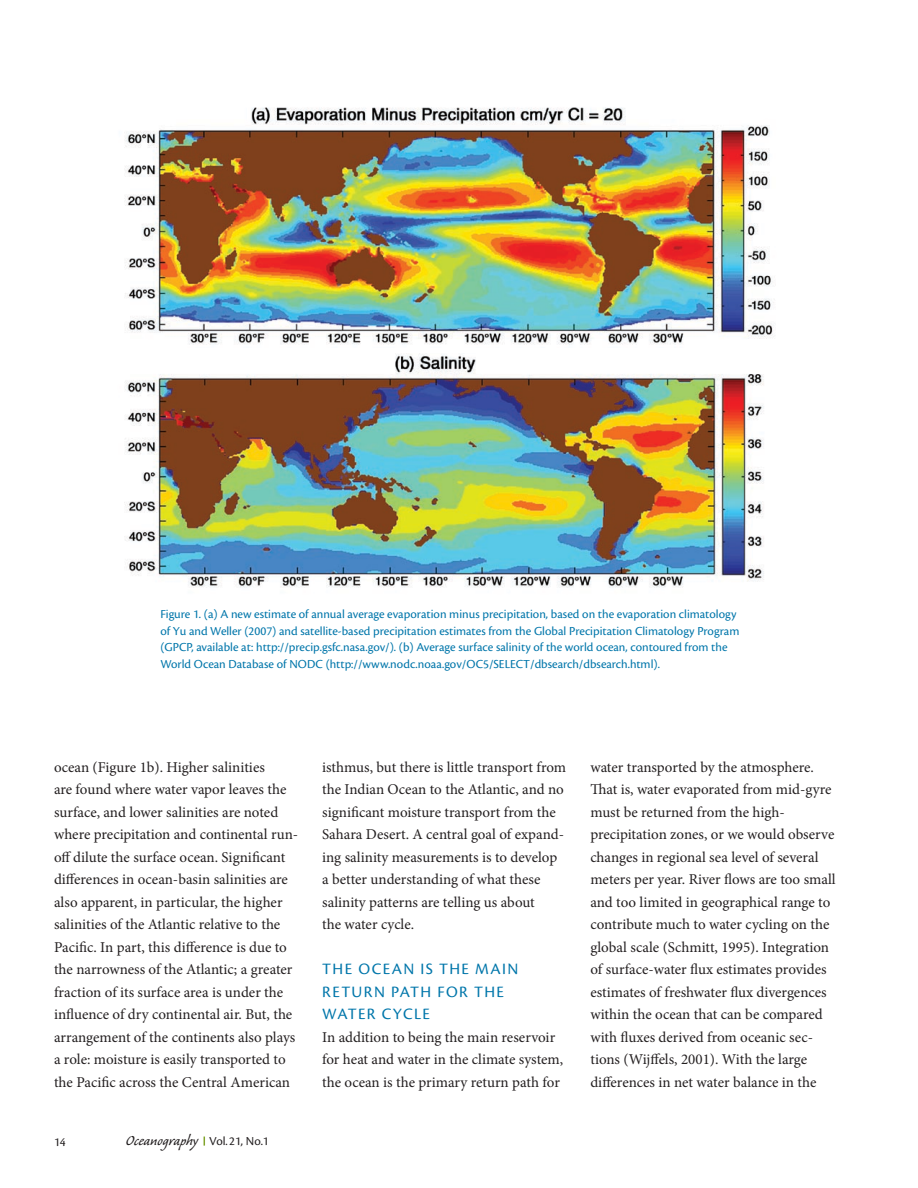
<style>
.page{position:relative;width:918px;height:1188px;background:#fff}
.page>*{position:absolute;margin:0;border:0;box-sizing:border-box;transform-origin:0 0}
.t1{font:18px "Caliban";color:#231f20}
.t2{font:16.5px/22.5px "Cronos Pro";letter-spacing:.085em;color:#0076aa}
.t3{font:15px/22.5px "Minion Pro";color:#231f20}
.t4{font:12.75px/16.5px "Cronos Pro";color:#0076aa}
.t5{font:12.75px "Cronos Pro";color:#231f20}
.s1{font-family:"Cronos Pro";font-size:12.75px}
</style>
<div class="page">
<img style="left:125px;top:107px;width:649px;height:238px">
<img style="left:124px;top:355px;width:640px;height:233px">
<p class="t4" style="left:160px;top:606px;width:581px">Figure 1. (a) A new estimate of annual average evaporation minus precipitation, based on the evaporation climatology of Yu and Weller (2007) and satellite-based precipitation estimates from the Global Precipitation Climatology Program (GPCP, available at: http://precip.gsfc.nasa.gov/). (b) Average surface salinity of the world ocean, contoured from the World Ocean Database of NODC (http://www.nodc.noaa.gov/OC5/SELECT/dbsearch/dbsearch.html).</p>
<p class="t3" style="left:54px;top:756px;width:246px">ocean (Figure 1b). Higher salinities<br>are found where water vapor leaves the surface, and lower salinities are noted where precipitation and continental run&shy;off dilute the surface ocean. Significant differences in ocean-basin salinities are also apparent, in particular, the higher salinities of the Atlantic relative to the Pacific. In part, this difference is due to the narrowness of the Atlantic; a greater fraction of its surface area is under the influence of dry continental air. But, the arrangement of the continents also plays a role: moisture is easily transported to the Pacific across the Central American</p>
<p class="t3" style="left:322px;top:756px;width:245px">isthmus, but there is little transport from the Indian Ocean to the Atlantic, and no significant moisture transport from the Sahara Desert. A central goal of expand&shy;ing salinity measurements is to develop a better understanding of what these salinity patterns are telling us about<br>the water cycle.</p>
<p class="t2" style="left:322px;top:958px;width:195px">The Ocean is the Main<br>Return Path for the<br>Water Cyc le</p>
<p class="t3" style="left:322px;top:1026px;width:243px">In addition to being the main reservoir for heat and water in the climate system, the ocean is the primary return path for</p>
<p class="t5" style="left:54px;top:1134px;width:13px">14</p>
<p class="t1" style="left:126px;top:1132px;width:144px">Oceanography <span class="s1">Vol.21, No.1</span></p>
<p class="t3" style="left:590px;top:756px;width:247px">water transported by the atmosphere.<br>That is, water evaporated from mid-gyre must be returned from the high&shy;precipitation zones, or we would observe changes in regional sea level of several meters per year. River flows are too small and too limited in geographical range to contribute much to water cycling on the global scale (Schmitt, 1995). Integration of surface-water flux estimates provides estimates of freshwater flux divergences within the ocean that can be compared with fluxes derived from oceanic sec&shy;tions (Wijffels, 2001). With the large differences in net water balance in the</p>
</div>
